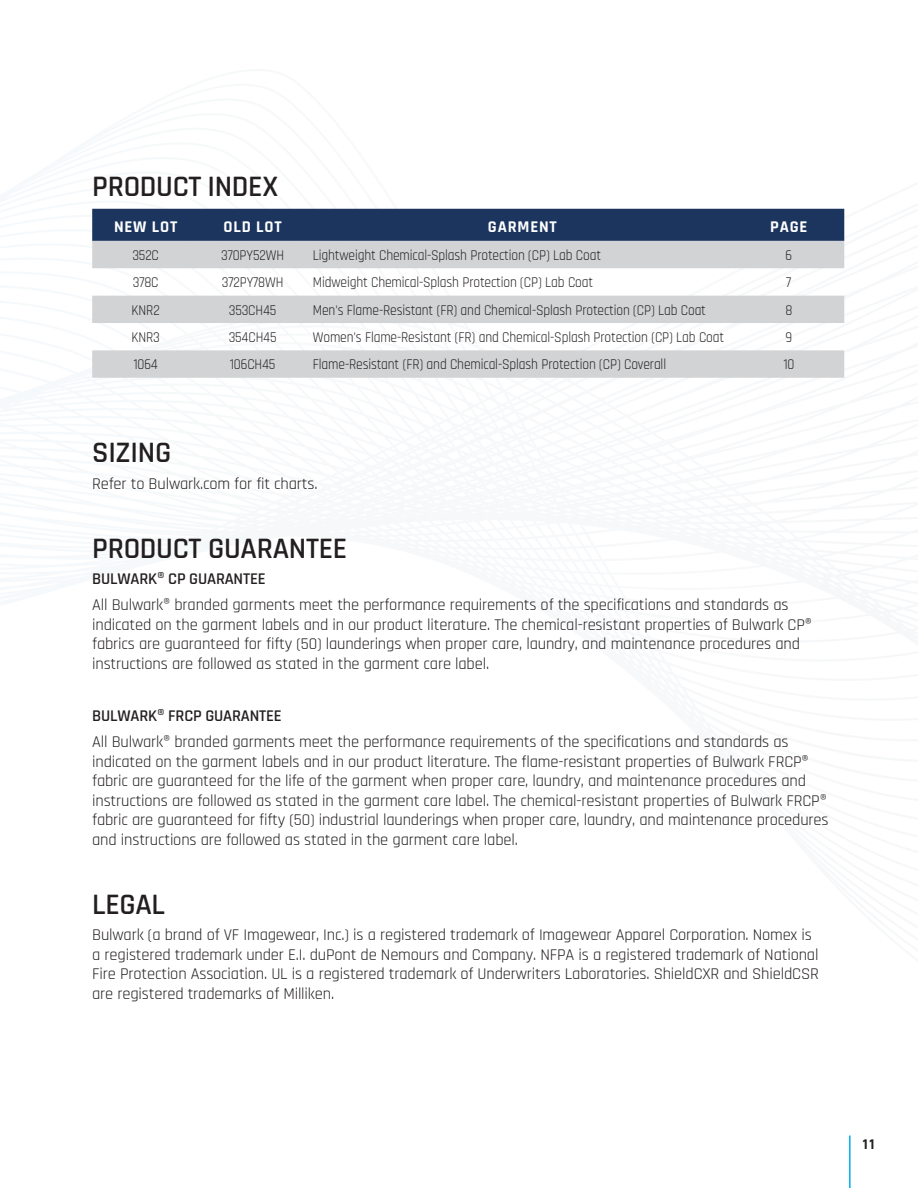
<style>
.page{position:relative;width:918px;height:1188px;background:#fff}
.page>*{position:absolute;margin:0;border:0;box-sizing:border-box;transform-origin:0 0}
.t1{font:600 30px "Rajdhani";letter-spacing:-.01em;color:#231f20}
.t2{font:16.5px/19.5px "Rajdhani";letter-spacing:-.01em;color:#231f20}
.t3{font:600 16.5px "Rajdhani";letter-spacing:-.01em;color:#231f20}
.t4{font:700 16.5px "Rajdhani";letter-spacing:.05em;color:#fff}
.t5{font:15px "Rajdhani";letter-spacing:-.01em;color:#231f20;scale:.9 1}
.t6{font:700 15px "Rajdhani";color:#231f20}
</style>
<div class="page">
<div style="left:92px;top:209px;width:752px;height:32px;background:#1b355f"></div>
<svg style="left:92px;top:241px;width:752px;height:137px;fill:#d1d3d4"></svg>
<hr style="left:849px;top:1136px;width:2px;height:52px;background:#00aeef">
<h1 class="t1" style="left:92px;top:169px;width:187px">PRODUCT INDEX</h1>
<p class="t4" style="left:114px;top:217px;width:65px">NEW LOT</p>
<p class="t4" style="left:224px;top:217px;width:60px">OLD LOT</p>
<p class="t4" style="left:488px;top:217px;width:71px">GARMENT</p>
<p class="t4" style="left:770px;top:217px;width:39px">PAGE</p>
<p class="t5" style="left:132px;top:246px;width:31px">352C</p>
<p class="t5" style="left:221px;top:246px;width:71px">370PY52WH</p>
<p class="t5" style="left:313px;top:246px;width:322px">Lightweight Chemical-Splash Protection (CP) Lab Coat</p>
<p class="t5" style="left:786px;top:246px;width:9px">6</p>
<p class="t5" style="left:133px;top:274px;width:30px">378C</p>
<p class="t5" style="left:222px;top:274px;width:70px">372PY78WH</p>
<p class="t5" style="left:313px;top:274px;width:313px">Midweight Chemical-Splash Protection (CP) Lab Coat</p>
<p class="t5" style="left:786px;top:274px;width:7px">7</p>
<p class="t5" style="left:132px;top:301px;width:33px">KNR2</p>
<p class="t5" style="left:229px;top:301px;width:54px">353CH45</p>
<p class="t5" style="left:313px;top:301px;width:438px">Men's Flame-Resistant (FR) and Chemical-Splash Protection (CP) Lab Coat</p>
<p class="t5" style="left:785px;top:301px;width:9px">8</p>
<p class="t5" style="left:131px;top:329px;width:33px">KNR3</p>
<p class="t5" style="left:229px;top:329px;width:55px">354CH45</p>
<p class="t5" style="left:313px;top:329px;width:458px">Women's Flame-Resistant (FR) and Chemical-Splash Protection (CP) Lab Coat</p>
<p class="t5" style="left:786px;top:329px;width:9px">9</p>
<p class="t5" style="left:133px;top:356px;width:29px">1064</p>
<p class="t5" style="left:230px;top:356px;width:52px">106CH45</p>
<p class="t5" style="left:313px;top:356px;width:394px">Flame-Resistant (FR) and Chemical-Splash Protection (CP) Coverall</p>
<p class="t5" style="left:783px;top:356px;width:14px">10</p>
<h1 class="t1" style="left:92px;top:435px;width:81px">SIZING</h1>
<p class="t2" style="left:92px;top:474px;width:227px">Refer to Bulwark.com for fit charts.</p>
<h1 class="t1" style="left:92px;top:530px;width:257px">PRODUCT GUARANTEE</h1>
<p class="t3" style="left:92px;top:569px;width:175px">BULWARK® CP GUARANTEE</p>
<p class="t2" style="left:92px;top:596px;width:721px">All Bulwark® branded garments meet the performance requirements of the specifications and standards as indicated on the garment labels and in our product literature. The chemical-resistant properties of Bulwark CP® fabrics are guaranteed for fifty (50) launderings when proper care, laundry, and maintenance procedures and instructions are followed as stated in the garment care label.</p>
<p class="t3" style="left:92px;top:706px;width:191px">BULWARK® FRCP GUARANTEE</p>
<p class="t2" style="left:92px;top:733px;width:738px">All Bulwark® branded garments meet the performance requirements of the specifications and standards as indicated on the garment labels and in our product literature. The flame-resistant properties of Bulwark FRCP® fabric are guaranteed for the life of the garment when proper care, laundry, and maintenance procedures and instructions are followed as stated in the garment care label. The chemical-resistant properties of Bulwark FRCP® fabric are guaranteed for fifty (50) industrial launderings when proper care, laundry, and maintenance procedures and instructions are followed as stated in the garment care label.</p>
<h1 class="t1" style="left:92px;top:886px;width:74px">LEGAL</h1>
<p class="t2" style="left:92px;top:926px;width:728px">Bulwark (a brand of VF Imagewear, Inc.) is a registered trademark of Imagewear Apparel Corporation. Nomex is a registered trademark under E.I. duPont de Nemours and Company. NFPA is a registered trademark of National Fire Protection Association. UL is a registered trademark of Underwriters Laboratories. ShieldCXR and ShieldCSR are registered trademarks of Milliken.</p>
<p class="t6" style="left:863px;top:1135px;width:13px">11</p>
</div>
